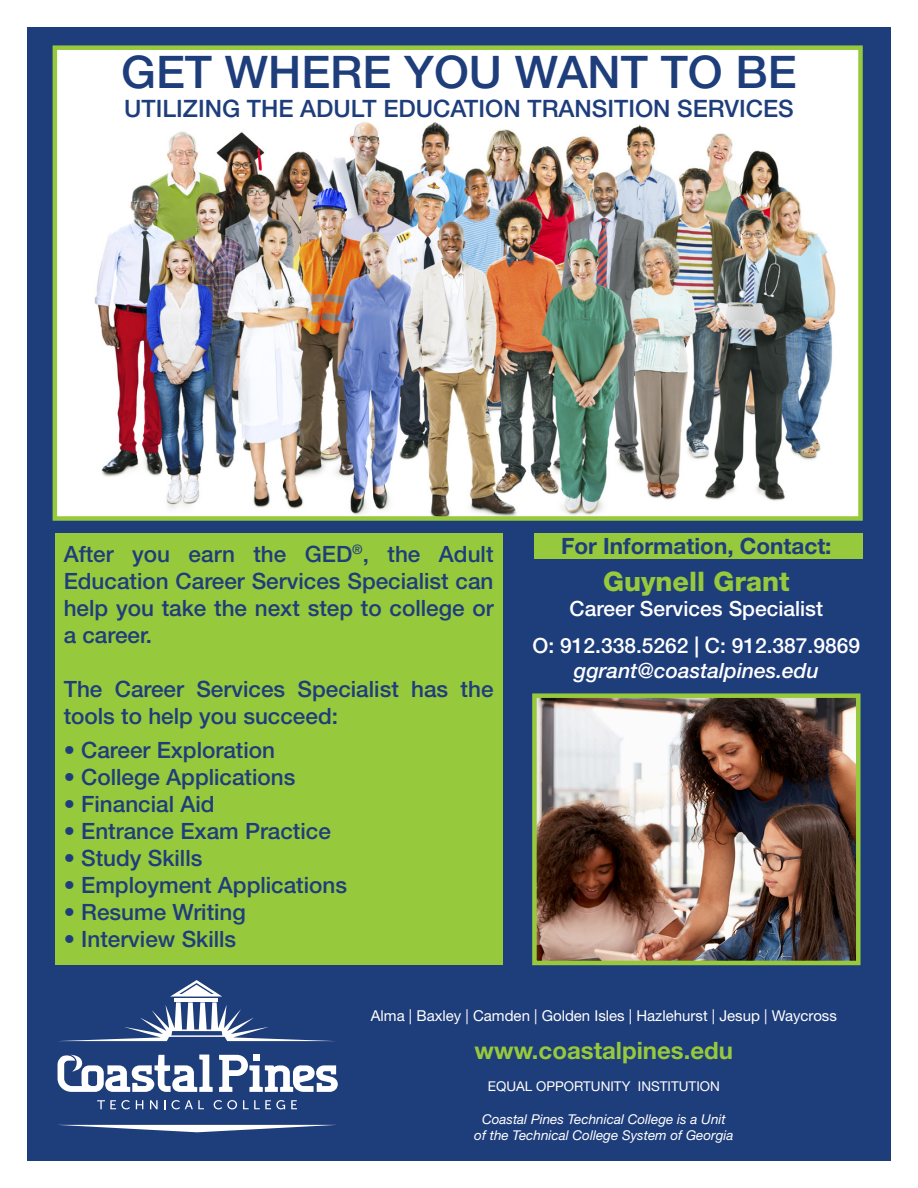
<style>
.page{position:relative;width:918px;height:1188px;background:#fff}
.page>*{position:absolute;margin:0;border:0;box-sizing:border-box;transform-origin:0 0}
.t1{font:500 45px "Helvetica Neue LT Std";color:#1e3d7b}
.t2{font:800 27px "Helvetica Neue LT Std";color:#97c93c}
.t3{font:500 24px "Helvetica Neue LT Std";color:#1e3d7b}
.t4{font:700 24px "Helvetica Neue LT Std";color:#97c93c}
.t5{font:500 22.5px/27px "Helvetica Neue LT Std";color:#1e3d7b;text-align:justify}
.t6{font:700 22.5px "Helvetica Neue LT Std";color:#1e3d7b}
.t7{font:500 21px "Helvetica Neue LT Std";color:#fff}
.t8{font:italic 500 21px "Helvetica Neue LT Std";color:#fff}
.t9{font:15px "Helvetica Neue LT Std";color:#fff}
.t10{font:italic 13.5px "Helvetica Neue LT Std";color:#fff}
.t11{font:13.5px "Helvetica Neue LT Std";color:#fff}
</style>
<div class="page">
<div style="left:27px;top:27px;width:864px;height:1134px;background:#1e3d7b"></div>
<img style="left:58px;top:50px;width:800px;height:466px">
<div style="left:53px;top:45px;width:810px;height:476px;border:4px solid #97c93c"></div>
<svg style="left:60px;top:1125px;width:274px;height:7px"></svg>
<svg style="left:150px;top:1100px;width:8px;height:9px"></svg>
<svg style="left:97px;top:1100px;width:33px;height:9px"></svg>
<svg style="left:136px;top:1100px;width:7px;height:9px"></svg>
<svg style="left:291px;top:1100px;width:6px;height:9px"></svg>
<svg style="left:214px;top:1100px;width:23px;height:9px"></svg>
<svg style="left:164px;top:1100px;width:40px;height:9px"></svg>
<svg style="left:243px;top:1100px;width:42px;height:9px"></svg>
<svg style="left:219px;top:1055px;width:119px;height:37px"></svg>
<svg style="left:58px;top:1055px;width:155px;height:37px"></svg>
<svg style="left:61px;top:980px;width:271px;height:61px"></svg>
<div style="left:55px;top:534px;width:447px;height:431px;background:#97c93c"></div>
<img style="left:537px;top:698px;width:319px;height:262px">
<div style="left:532px;top:693px;width:329px;height:272px;border:4px solid #97c93c"></div>
<div style="left:534px;top:533px;width:329px;height:26px;background:#97c93c"></div>
<p class="t1" style="left:121px;top:46px;width:677px">GET WHERE YOU WANT TO BE</p>
<p class="t3" style="left:124px;top:94px;width:671px">UTILIZING THE ADULT EDUCATION TRANSITION SERVICES</p>
<p class="t5" style="left:64px;top:540px;width:431px">After you earn the GED<sup>®</sup>, the Adult Education Career Services Specialist can help you take the next step to college or a career.</p>
<p class="t5" style="left:64px;top:675px;width:431px">The Career Services Specialist has the tools to help you succeed:</p>
<p class="t5" style="left:64px;top:737px;width:213px">• Career Exploration</p>
<p class="t5" style="left:64px;top:764px;width:233px">• College Applications</p>
<p class="t5" style="left:64px;top:791px;width:152px">• Financial Aid</p>
<p class="t5" style="left:64px;top:818px;width:269px">• Entrance Exam Practice</p>
<p class="t5" style="left:64px;top:845px;width:140px">• Study Skills</p>
<p class="t5" style="left:64px;top:872px;width:285px">• Employment Applications</p>
<p class="t5" style="left:64px;top:899px;width:184px">• Resume Writing</p>
<p class="t5" style="left:64px;top:926px;width:174px">• Interview Skills</p>
<p class="t6" style="left:561px;top:532px;width:272px">For Information, Contact:</p>
<p class="t2" style="left:603px;top:565px;width:188px">Guynell Grant</p>
<p class="t7" style="left:570px;top:596px;width:255px">Career Services Specialist</p>
<p class="t7" style="left:533px;top:633px;width:329px">O: 912.338.5262 | C: 912.387.9869</p>
<p class="t8" style="left:574px;top:658px;width:246px">ggrant@coastalpines.edu</p>
<p class="t9" style="left:371px;top:1007px;width:468px">Alma | Baxley | Camden | Golden Isles | Hazlehurst | Jesup | Waycross</p>
<p class="t4" style="left:475px;top:1036px;width:260px">www.coastalpines.edu</p>
<p class="t11" style="left:488px;top:1079px;width:234px">EQUAL OPPORTUNITY INSTITUTION</p>
<p class="t10" style="left:482px;top:1111px;width:245px">Coastal Pines Technical College is a Unit</p>
<p class="t10" style="left:474px;top:1127px;width:261px">of the Technical College System of Georgia</p>
</div>
